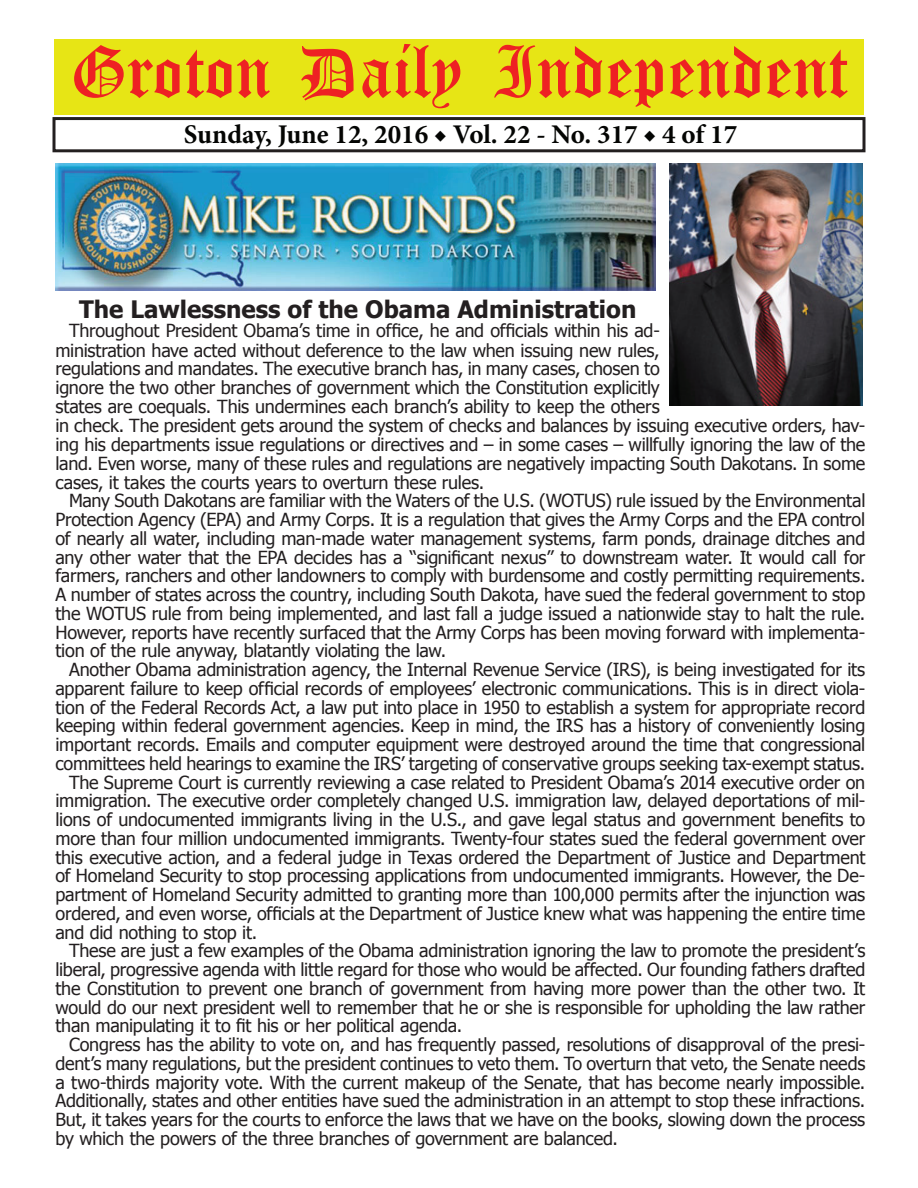
<style>
.page{position:relative;width:918px;height:1188px;background:#fff}
.page>*{position:absolute;margin:0;border:0;box-sizing:border-box;transform-origin:0 0}
.t1{font:54px "Old English Five";color:#ee2123}
.t2{font:700 27px "Minion Pro";color:#040503}
.t3{font:700 24px "Tahoma";color:#231f20}
.t4{font:18px/18.8px "Tahoma";letter-spacing:-.015em;color:#231f20;text-align:justify}
</style>
<div class="page">
<div style="left:52px;top:117px;width:814px;height:35px;border:3px solid #231f20"></div>
<div style="left:54px;top:40px;width:810px;height:75px;background:#e7e515"></div>
<img style="left:669px;top:164px;width:193px;height:241px">
<img style="left:56px;top:164px;width:600px;height:127px">
<h1 class="t1" style="left:70px;top:47px;width:779px">Groton Daily Independent</h1>
<h2 class="t2" style="left:184px;top:116px;width:555px">Sunday, June 12, 2016 ◆ Vol. 22 - No. 317 ◆ 4 of 17</h2>
<h3 class="t3" style="left:79px;top:292px;width:559px">The Lawlessness of the Obama Administration</h3>
<p class="t4" style="left:56px;top:320px;width:606px;text-indent:14px">Throughout President Obama’s time in office, he and officials within his ad&shy;ministration have acted without deference to the law when issuing new rules, regulations and mandates. The executive branch has, in many cases, chosen to ignore the two other branches of government which the Constitution explicitly states are coequals. This undermines each branch’s ability to keep the others</p>
<p class="t4" style="left:56px;top:416px;width:812px">in check. The president gets around the system of checks and balances by issuing executive orders, hav&shy;ing his departments issue regulations or directives and – in some cases – willfully ignoring the law of the land. Even worse, many of these rules and regulations are negatively impacting South Dakotans. In some cases, it takes the courts years to overturn these rules.</p>
<p class="t4" style="left:56px;top:491px;width:812px;text-indent:14px">Many South Dakotans are familiar with the Waters of the U.S. (WOTUS) rule issued by the Environmental Protection Agency (EPA) and Army Corps. It is a regulation that gives the Army Corps and the EPA control of nearly all water, including man-made water management systems, farm ponds, drainage ditches and any other water that the EPA decides has a “significant nexus” to downstream water. It would call for farmers, ranchers and other landowners to comply with burdensome and costly permitting requirements.<br>A number of states across the country, including South Dakota, have sued the federal government to stop the WOTUS rule from being implemented, and last fall a judge issued a nationwide stay to halt the rule.<br>However, reports have recently surfaced that the Army Corps has been moving forward with implementa&shy;tion of the rule anyway, blatantly violating the law.</p>
<p class="t4" style="left:69px;top:659px;width:798px">Another Obama administration agency, the Internal Revenue Service (IRS), is being investigated for its</p>
<p class="t4" style="left:56px;top:678px;width:812px">apparent failure to keep official records of employees’ electronic communications. This is in direct viola-</p>
<p class="t4" style="left:56px;top:697px;width:811px">tion of the Federal Records Act, a law put into place in 1950 to establish a system for appropriate record</p>
<p class="t4" style="left:56px;top:716px;width:811px">keeping within federal government agencies. Keep in mind, the IRS has a history of conveniently losing</p>
<p class="t4" style="left:56px;top:734px;width:811px">important records. Emails and computer equipment were destroyed around the time that congressional</p>
<p class="t4" style="left:56px;top:753px;width:811px">committees held hearings to examine the IRS’ targeting of conservative groups seeking tax-exempt status.</p>
<p class="t4" style="left:69px;top:772px;width:798px">The Supreme Court is currently reviewing a case related to President Obama’s 2014 executive order on</p>
<p class="t4" style="left:56px;top:791px;width:812px">immigration. The executive order completely changed U.S. immigration law, delayed deportations of mil-</p>
<p class="t4" style="left:56px;top:809px;width:811px">lions of undocumented immigrants living in the U.S., and gave legal status and government benefits to</p>
<p class="t4" style="left:56px;top:828px;width:811px">more than four million undocumented immigrants. Twenty-four states sued the federal government over</p>
<p class="t4" style="left:56px;top:847px;width:811px">this executive action, and a federal judge in Texas ordered the Department of Justice and Department</p>
<p class="t4" style="left:56px;top:866px;width:812px">of Homeland Security to stop processing applications from undocumented immigrants. However, the De-</p>
<p class="t4" style="left:56px;top:884px;width:811px">partment of Homeland Security admitted to granting more than 100,000 permits after the injunction was</p>
<p class="t4" style="left:56px;top:903px;width:811px">ordered, and even worse, officials at the Department of Justice knew what was happening the entire time</p>
<p class="t4" style="left:56px;top:922px;width:203px">and did nothing to stop it.</p>
<p class="t4" style="left:69px;top:941px;width:798px">These are just a few examples of the Obama administration ignoring the law to promote the president’s</p>
<p class="t4" style="left:56px;top:959px;width:811px">liberal, progressive agenda with little regard for those who would be affected. Our founding fathers drafted</p>
<p class="t4" style="left:56px;top:978px;width:811px">the Constitution to prevent one branch of government from having more power than the other two. It</p>
<p class="t4" style="left:56px;top:997px;width:811px">would do our next president well to remember that he or she is responsible for upholding the law rather</p>
<p class="t4" style="left:56px;top:1016px;width:408px">than manipulating it to fit his or her political agenda.</p>
<p class="t4" style="left:69px;top:1034px;width:798px">Congress has the ability to vote on, and has frequently passed, resolutions of disapproval of the presi-</p>
<p class="t4" style="left:56px;top:1053px;width:811px">dent’s many regulations, but the president continues to veto them. To overturn that veto, the Senate needs</p>
<p class="t4" style="left:56px;top:1072px;width:811px">a two-thirds majority vote. With the current makeup of the Senate, that has become nearly impossible.</p>
<p class="t4" style="left:56px;top:1091px;width:811px">Additionally, states and other entities have sued the administration in an attempt to stop these infractions.</p>
<p class="t4" style="left:56px;top:1109px;width:811px">But, it takes years for the courts to enforce the laws that we have on the books, slowing down the process</p>
<p class="t4" style="left:56px;top:1128px;width:564px">by which the powers of the three branches of government are balanced.</p>
</div>
